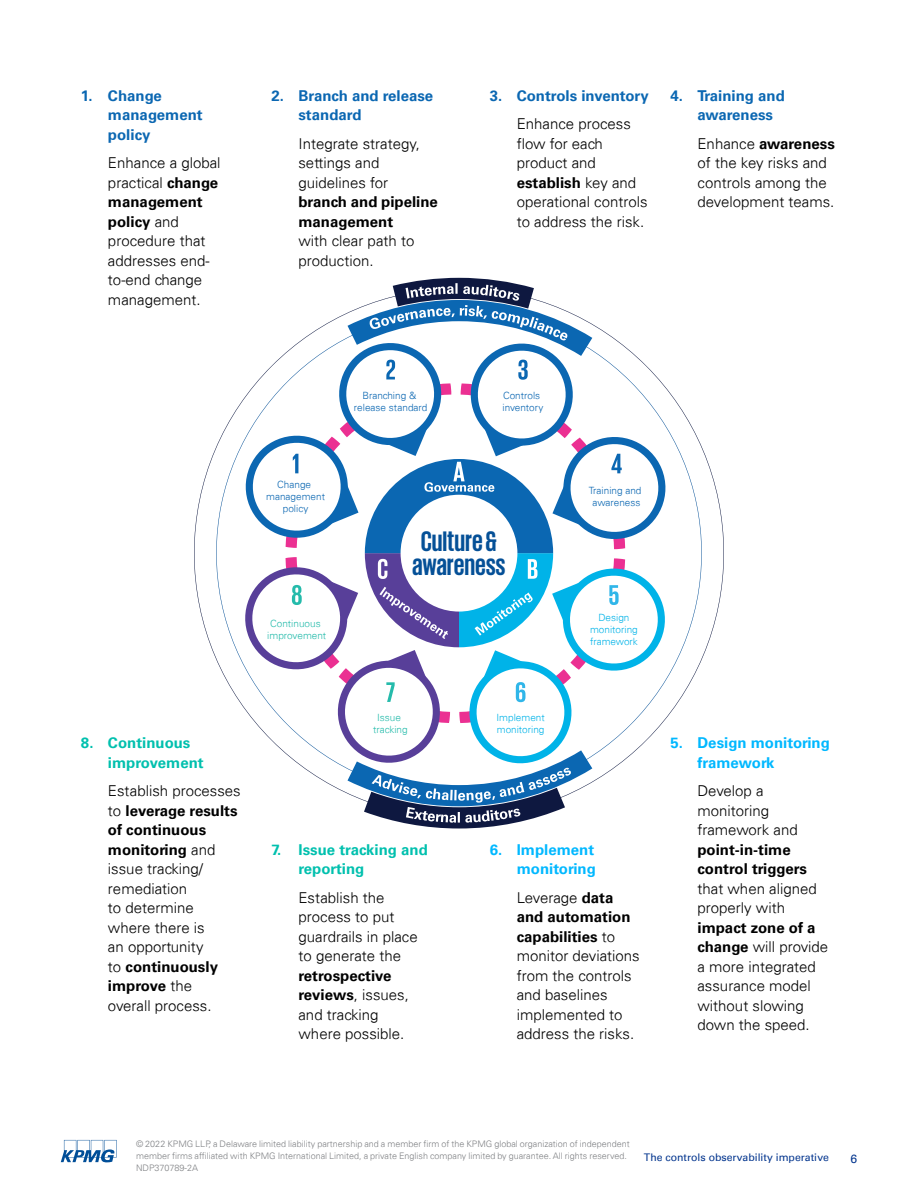
<style>
.page{position:relative;width:918px;height:1188px;background:#fff}
.page>*{position:absolute;margin:0;border:0;box-sizing:border-box;transform-origin:0 0}
.t1{font:700 28.8px/24.6px "KPMG";letter-spacing:-.005em;color:#055097;text-align:center}
.t2{font:300 15px/19.5px "Univers 45";color:#000}
.t3{font:700 15px/19.5px "Univers 65";color:#000}
.t4{font:700 15px/19.5px "Univers 65";color:#0b67b2}
.t5{font:700 15px/19.5px "Univers 65";color:#00c0ae}
.t6{font:700 15px/19.5px "Univers 65";color:#00b8ff;text-align:right}
.t7{font:12px "Univers 55 Roman";color:#00338d}
.t8{font:10.5px "Univers 55 Roman";color:#00338d}
.t9{font:300 10.05px/12px "Univers 45";color:#0b67b2;text-align:center}
.t10{font:300 10.05px/12px "Univers 45";color:#00b3e8;text-align:center}
.t11{font:300 10.05px/12px "Univers 45";color:#25bbab;text-align:center}
.t12{font:300 9px/12px "Univers 45";color:#808285}
.s1{font-family:"Univers 65";font-weight:700}
.s2{font-family:"Univers 45";font-weight:300}
</style>
<div class="page">
<svg style="left:194px;top:395px;width:530px;height:316px"></svg>
<svg style="left:238px;top:278px;width:434px;height:551px"></svg>
<svg style="left:61px;top:1140px;width:56px;height:22px"></svg>
<p class="t4" style="left:108px;top:86px;width:96px;text-indent:-27px">1. Change management policy</p>
<p class="t2" style="left:108px;top:153px;width:114px">Enhance a global practical <span class="s1">change</span></p>
<p class="t3" style="left:108px;top:192px;width:96px">management policy <span class="s2">and</span></p>
<p class="t2" style="left:108px;top:231px;width:103px">procedure that addresses end&shy;to-end change management.</p>
<p class="t4" style="left:298px;top:86px;width:136px;text-indent:-27px">2. Branch and release standard</p>
<p class="t2" style="left:298px;top:134px;width:123px">Integrate strategy, settings and guidelines for</p>
<p class="t3" style="left:298px;top:192px;width:141px">branch and pipeline management</p>
<p class="t2" style="left:298px;top:231px;width:117px">with clear path to production.</p>
<p class="t4" style="left:490px;top:86px;width:161px">3. Controls inventory</p>
<p class="t2" style="left:517px;top:114px;width:116px">Enhance process flow for each product and</p>
<p class="t3" style="left:517px;top:173px;width:121px">establish <span class="s2">key and</span></p>
<p class="t2" style="left:517px;top:192px;width:132px">operational controls to address the risk.</p>
<p class="t4" style="left:698px;top:86px;width:89px;text-indent:-27px">4. Training and awareness</p>
<p class="t3" style="left:698px;top:134px;width:139px"><span class="s2">Enhance</span> awareness</p>
<p class="t2" style="left:698px;top:153px;width:138px">of the key risks and controls among the development teams.</p>
<p class="t9" style="left:266px;top:478px;width:60px">Change management policy</p>
<p class="t11" style="left:267px;top:617px;width:61px;text-align:left">Continuous improvement</p>
<p class="t9" style="left:354px;top:389px;width:75px">Branching &amp; release standard</p>
<p class="t9" style="left:502px;top:389px;width:43px;text-align:left">Controls inventory</p>
<h1 class="t1" style="left:412px;top:528px;width:95px">Culture &amp; awareness</h1>
<p class="t9" style="left:589px;top:484px;width:54px">Training and awareness</p>
<p class="t10" style="left:590px;top:611px;width:49px">Design monitoring framework</p>
<p class="t5" style="left:108px;top:734px;width:97px;text-indent:-27px">8. Continuous improvement</p>
<p class="t2" style="left:108px;top:781px;width:134px">Establish processes</p>
<p class="t3" style="left:108px;top:801px;width:131px"><span class="s2">to</span> leverage results of continuous monitoring <span class="s2">and</span></p>
<p class="t2" style="left:108px;top:859px;width:98px">issue tracking/ remediation<br>to determine where there is an opportunity</p>
<p class="t3" style="left:108px;top:957px;width:112px"><span class="s2">to</span> continuously improve <span class="s2">the</span></p>
<p class="t2" style="left:108px;top:996px;width:105px">overall process.</p>
<p class="t11" style="left:373px;top:712px;width:36px">Issue tracking</p>
<p class="t5" style="left:298px;top:840px;width:131px;text-indent:-27px">7. Issue tracking and reporting</p>
<p class="t2" style="left:298px;top:888px;width:121px">Establish the process to put guardrails in place to generate the</p>
<p class="t3" style="left:298px;top:966px;width:95px">retrospective</p>
<p class="t2" style="left:298px;top:985px;width:112px"><span class="s1">reviews</span>, issues, and tracking where possible.</p>
<p class="t10" style="left:497px;top:712px;width:50px;text-align:left">Implement monitoring</p>
<p class="t6" style="left:490px;top:840px;width:108px">6. Implement monitoring</p>
<p class="t2" style="left:517px;top:888px;width:98px">Leverage <span class="s1">data</span></p>
<p class="t3" style="left:517px;top:907px;width:115px">and automation capabilities <span class="s2">to</span></p>
<p class="t2" style="left:517px;top:946px;width:125px">monitor deviations from the controls and baselines implemented to address the risks.</p>
<p class="t6" style="left:697px;top:734px;width:134px;text-align:left;text-indent:-27px">5. Design monitoring framework</p>
<p class="t2" style="left:697px;top:781px;width:102px">Develop a monitoring framework and</p>
<p class="t3" style="left:697px;top:840px;width:111px">point-in-time control triggers</p>
<p class="t2" style="left:697px;top:879px;width:121px">that when aligned properly with</p>
<p class="t3" style="left:697px;top:918px;width:120px">impact zone of a</p>
<p class="t2" style="left:697px;top:937px;width:132px"><span class="s1">change</span> will provide a more integrated assurance model without slowing down the speed.</p>
<p class="t12" style="left:136px;top:1138px;width:495px">© 2022 KPMG LLP, a Delaware limited liability partnership and a member firm of the KPMG global organization of independent member firms affiliated with KPMG International Limited, a private English company limited by guarantee. All rights reserved.<br>NDP370789-2A</p>
<p class="t8" style="left:644px;top:1151px;width:187px">The controls observability imperative</p>
<p class="t7" style="left:851px;top:1151px;width:8px">6</p>
</div>
